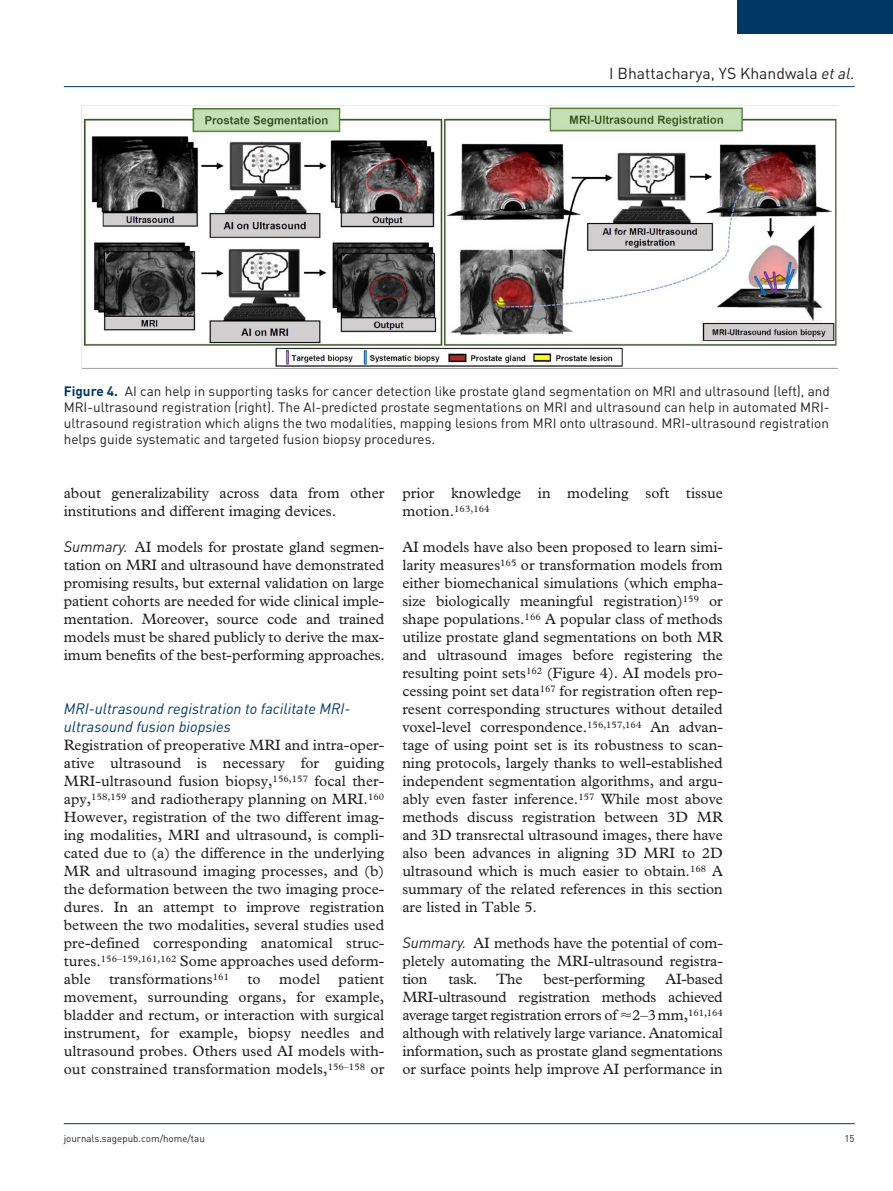
<style>
.page{position:relative;width:893px;height:1191px;background:#fff}
.page>*{position:absolute;margin:0;border:0;box-sizing:border-box;transform-origin:0 0}
.t1{font:15.75px "DIN";color:#231f20}
.t2{font:15px/18px "Plantin Std";color:#231f20;text-align:justify}
.t3{font:italic 15px/18px "DIN";color:#003865}
.t4{font:13.5px/15.8px "DIN";color:#231f20;text-align:justify}
.t5{font:9.75px "DIN";color:#231f20}
.s1{font-style:italic}
.s2{font-weight:700;color:#003865}
.s3{font-family:"DIN";font-style:italic}
</style>
<div class="page">
<hr style="left:64px;top:86px;width:791px;height:1px;background:#003865">
<hr style="left:64px;top:1123px;width:791px;height:1px;background:#003865">
<div style="left:738px;top:0;width:155px;height:34px;background:#003865"></div>
<img style="left:81px;top:106px;width:756px;height:262px">
<p class="t1" style="left:609px;top:63px;width:247px">I Bhattacharya, YS Khandwala <span class="s1">et al.</span></p>
<p class="t4" style="left:64px;top:383px;width:768px"><span class="s2">Figure 4.</span> AI can help in supporting tasks for cancer detection like prostate gland segmentation on MRI and ultrasound (left), and MRI-ultrasound registration (right). The AI-predicted prostate segmentations on MRI and ultrasound can help in automated MRI&shy;ultrasound registration which aligns the two modalities, mapping lesions from MRI onto ultrasound. MRI-ultrasound registration helps guide systematic and targeted fusion biopsy procedures.</p>
<p class="t2" style="left:64px;top:484px;width:322px">about generalizability across data from other institutions and different imaging devices.</p>
<p class="t2" style="left:64px;top:538px;width:323px"><span class="s3">Summary.</span> AI models for prostate gland segmen&shy;tation on MRI and ultrasound have demonstrated promising results, but external validation on large patient cohorts are needed for wide clinical imple&shy;mentation. Moreover, source code and trained models must be shared publicly to derive the max&shy;imum benefits of the best-performing approaches.</p>
<p class="t3" style="left:64px;top:699px;width:288px">MRI-ultrasound registration to facilitate MRI&shy;ultrasound fusion biopsies</p>
<p class="t2" style="left:64px;top:736px;width:322px">Registration of preoperative MRI and intra-oper&shy;ative ultrasound is necessary for guiding MRI-ultrasound fusion biopsy,<sup>156,157</sup> focal ther&shy;apy,<sup>158,159</sup> and radiotherapy planning on MRI.<sup>160<br></sup>However, registration of the two different imag&shy;ing modalities, MRI and ultrasound, is compli&shy;cated due to (a) the difference in the underlying MR and ultrasound imaging processes, and (b) the deformation between the two imaging proce&shy;dures. In an attempt to improve registration between the two modalities, several studies used pre-defined corresponding anatomical struc&shy;tures.<sup>156–159,161,162</sup> Some approaches used deform&shy;able transformations<sup>161</sup> to model patient movement, surrounding organs, for example, bladder and rectum, or interaction with surgical instrument, for example, biopsy needles and ultrasound probes. Others used AI models with&shy;out constrained transformation models,<sup>156–158</sup> or</p>
<p class="t2" style="left:402px;top:484px;width:322px">prior knowledge in modeling soft tissue motion.<sup>163,164</sup></p>
<p class="t2" style="left:402px;top:538px;width:322px">AI models have also been proposed to learn simi&shy;larity measures<sup>165</sup> or transformation models from either biomechanical simulations (which empha&shy;size biologically meaningful registration)<sup>159</sup> or shape populations.<sup>166</sup> A popular class of methods utilize prostate gland segmentations on both MR and ultrasound images before registering the resulting point sets<sup>162</sup> (Figure 4). AI models pro&shy;cessing point set data<sup>167</sup> for registration often rep&shy;resent corresponding structures without detailed voxel-level correspondence.<sup>156,157,164</sup> An advan&shy;tage of using point set is its robustness to scan&shy;ning protocols, largely thanks to well-established independent segmentation algorithms, and argu&shy;ably even faster inference.<sup>157</sup> While most above methods discuss registration between 3D MR and 3D transrectal ultrasound images, there have also been advances in aligning 3D MRI to 2D ultrasound which is much easier to obtain.<sup>168</sup> A summary of the related references in this section are listed in Table 5.</p>
<p class="t2" style="left:402px;top:934px;width:322px"><span class="s3">Summary.</span> AI methods have the potential of com&shy;pletely automating the MRI-ultrasound registra&shy;tion</p>
<p class="t2" style="left:448px;top:970px;width:76px">task. The</p>
<p class="t2" style="left:543px;top:970px;width:103px">best-performing</p>
<p class="t2" style="left:402px;top:970px;width:322px;text-indent:263px">AI-based MRI-ultrasound registration methods achieved average target registration errors of ≈2–3mm,<sup>161,164 </sup>although with relatively large variance. Anatomical information, such as prostate gland segmentations or surface points help improve AI performance in</p>
<p class="t5" style="left:64px;top:1132px;width:143px">journals.sagepub.com/home/tau</p>
<p class="t5" style="left:844px;top:1132px;width:12px">15</p>
</div>
